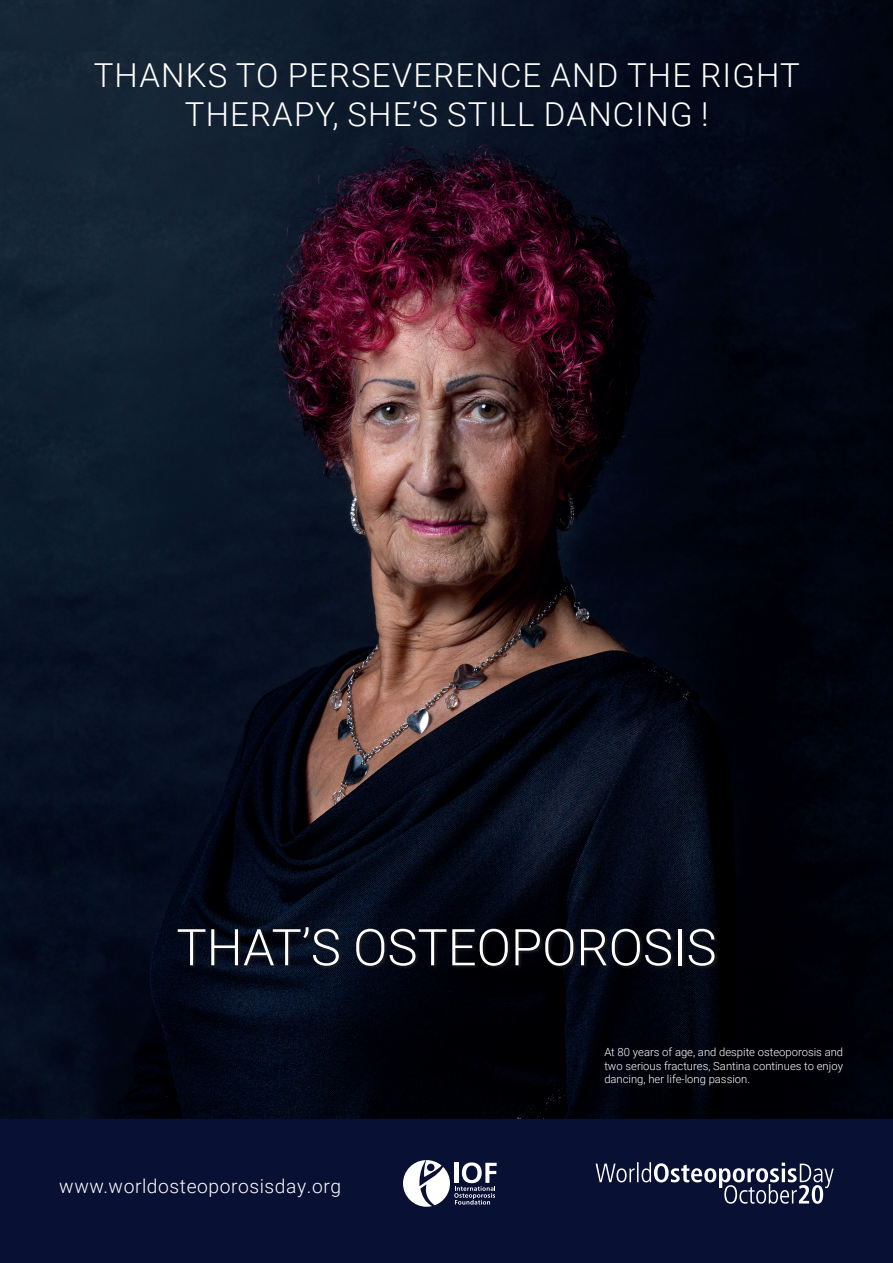
<style>
.page{position:relative;width:893px;height:1263px;background:#fff}
.page>*{position:absolute;margin:0;border:0;box-sizing:border-box;transform-origin:0 0}
.t1{font:300 50.7px "Roboto";color:#fff}
.t2{font:300 33px/39.6px "Roboto";letter-spacing:.035em;color:#fff;text-align:center}
.t3{font:300 19.27px "Roboto";letter-spacing:.03em;color:#fff}
.t4{font:300 11.25px/13.5px "Roboto";color:#fff;text-align:justify}
</style>
<div class="page">
<img style="left:0;top:0;width:893px;height:1120px">
<div style="left:0;top:1120px;width:893px;height:143px;background:#081033"></div>
<div style="left:178px;top:927px;width:541px;height:43px;background:#231f20;opacity:.75"></div>
<svg style="left:596px;top:1162px;width:238px;height:42px"></svg>
<svg style="left:403px;top:1160px;width:94px;height:47px"></svg>
<h2 class="t2" style="left:94px;top:54px;width:708px">THANKS TO PERSEVERENCE AND THE RIGHT<br>THERAPY, SHE’S STILL DANCING !</h2>
<h1 class="t1" style="left:176px;top:912px;width:542px">THAT’S OSTEOPOROSIS</h1>
<h3 class="t3" style="left:59px;top:1173px;width:283px">www.worldosteoporosisday.org</h3>
<p class="t4" style="left:604px;top:1045px;width:240px">At 80 years of age, and despite osteoporosis and two serious fractures, Santina continues to enjoy dancing, her life-long passion.</p>
</div>
